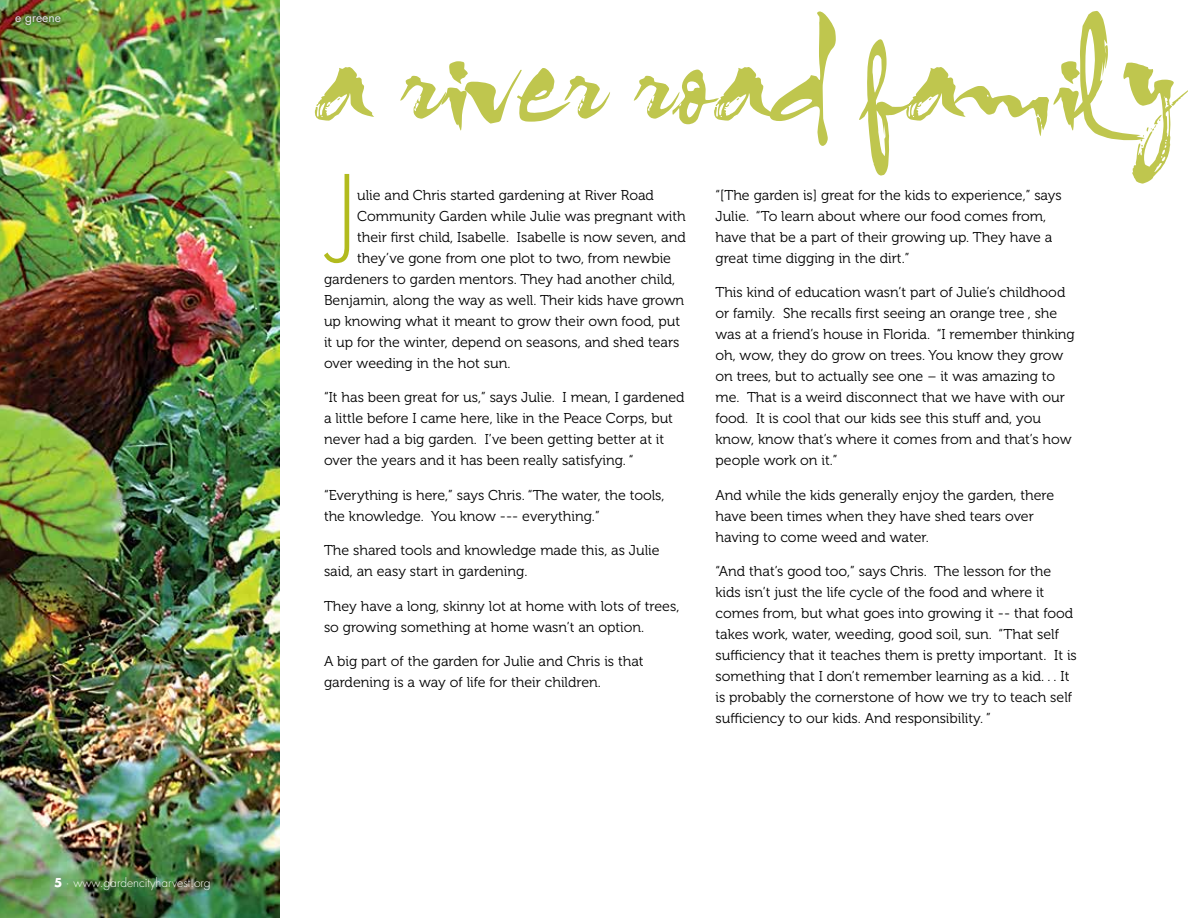
<style>
.page{position:relative;width:1188px;height:918px;background:#fff}
.page>*{position:absolute;margin:0;border:0;box-sizing:border-box;transform-origin:0 0}
.t1{font:300 97.8px "Futura";color:#b2bb1e}
.t2{font:14.25px/21px "Museo 300";color:#000}
.t3{font:300 12px "Futura";color:#fff}
.t4{font:12px "Futura";color:#e5e5ea}
.s1{font-weight:700}
</style>
<div class="page">
<img style="left:0;top:0;width:279px;height:918px">
<div style="left:12px;top:13px;width:52px;height:16px;background:#000;opacity:.75"></div>
<svg style="left:314px;top:11px;width:874px;height:173px"></svg>
<p class="t4" style="left:15px;top:10px;width:47px">e greene</p>
<p class="t3" style="left:54px;top:875px;width:158px"><span class="s1">5</span> · www.gardencityharvest.org</p>
<h1 class="t1" style="left:336px;top:149px;width:23px">J</h1>
<p class="t2" style="left:357px;top:185px;width:298px">ulie and Chris started gardening at River Road</p>
<p class="t2" style="left:357px;top:206px;width:330px">Community Garden while Julie was pregnant with</p>
<p class="t2" style="left:357px;top:227px;width:330px">their first child, Isabelle. Isabelle is now seven, and</p>
<p class="t2" style="left:357px;top:248px;width:315px">they’ve gone from one plot to two, from newbie</p>
<p class="t2" style="left:324px;top:269px;width:353px">gardeners to garden mentors. They had another child,</p>
<p class="t2" style="left:324px;top:290px;width:362px">Benjamin, along the way as well. Their kids have grown</p>
<p class="t2" style="left:324px;top:311px;width:358px">up knowing what it meant to grow their own food, put</p>
<p class="t2" style="left:324px;top:332px;width:357px">it up for the winter, depend on seasons, and shed tears</p>
<p class="t2" style="left:324px;top:353px;width:188px">over weeding in the hot sun.</p>
<p class="t2" style="left:324px;top:387px;width:362px">“It has been great for us,” says Julie. I mean, I gardened a little before I came here, like in the Peace Corps, but never had a big garden. I’ve been getting better at it over the years and it has been really satisfying. “</p>
<p class="t2" style="left:324px;top:485px;width:342px">“Everything is here,” says Chris. “The water, the tools, the knowledge. You know --- everything.”</p>
<p class="t2" style="left:324px;top:540px;width:337px">The shared tools and knowledge made this, as Julie said, an easy start in gardening.</p>
<p class="t2" style="left:324px;top:596px;width:357px">They have a long, skinny lot at home with lots of trees, so growing something at home wasn’t an option.</p>
<p class="t2" style="left:324px;top:651px;width:321px">A big part of the garden for Julie and Chris is that gardening is a way of life for their children.</p>
<p class="t2" style="left:716px;top:185px;width:348px">“[The garden is] great for the kids to experience,” says Julie. “To learn about where our food comes from, have that be a part of their growing up. They have a great time digging in the dirt.”</p>
<p class="t2" style="left:716px;top:282px;width:361px">This kind of education wasn’t part of Julie’s childhood or family. She recalls first seeing an orange tree , she was at a friend’s house in Florida. “I remember thinking oh, wow, they do grow on trees. You know they grow on trees, but to actually see one – it was amazing to me. That is a weird disconnect that we have with our food. It is cool that our kids see this stuff and, you know, know that’s where it comes from and that’s how people work on it.”</p>
<p class="t2" style="left:716px;top:485px;width:340px">And while the kids generally enjoy the garden, there have been times when they have shed tears over having to come weed and water.</p>
<p class="t2" style="left:716px;top:561px;width:363px">“And that’s good too,” says Chris. The lesson for the kids isn’t just the life cycle of the food and where it comes from, but what goes into growing it -- that food takes work, water, weeding, good soil, sun. “That self sufficiency that it teaches them is pretty important. It is something that I don’t remember learning as a kid. . . It is probably the cornerstone of how we try to teach self sufficiency to our kids. And responsibility. ”</p>
</div>
